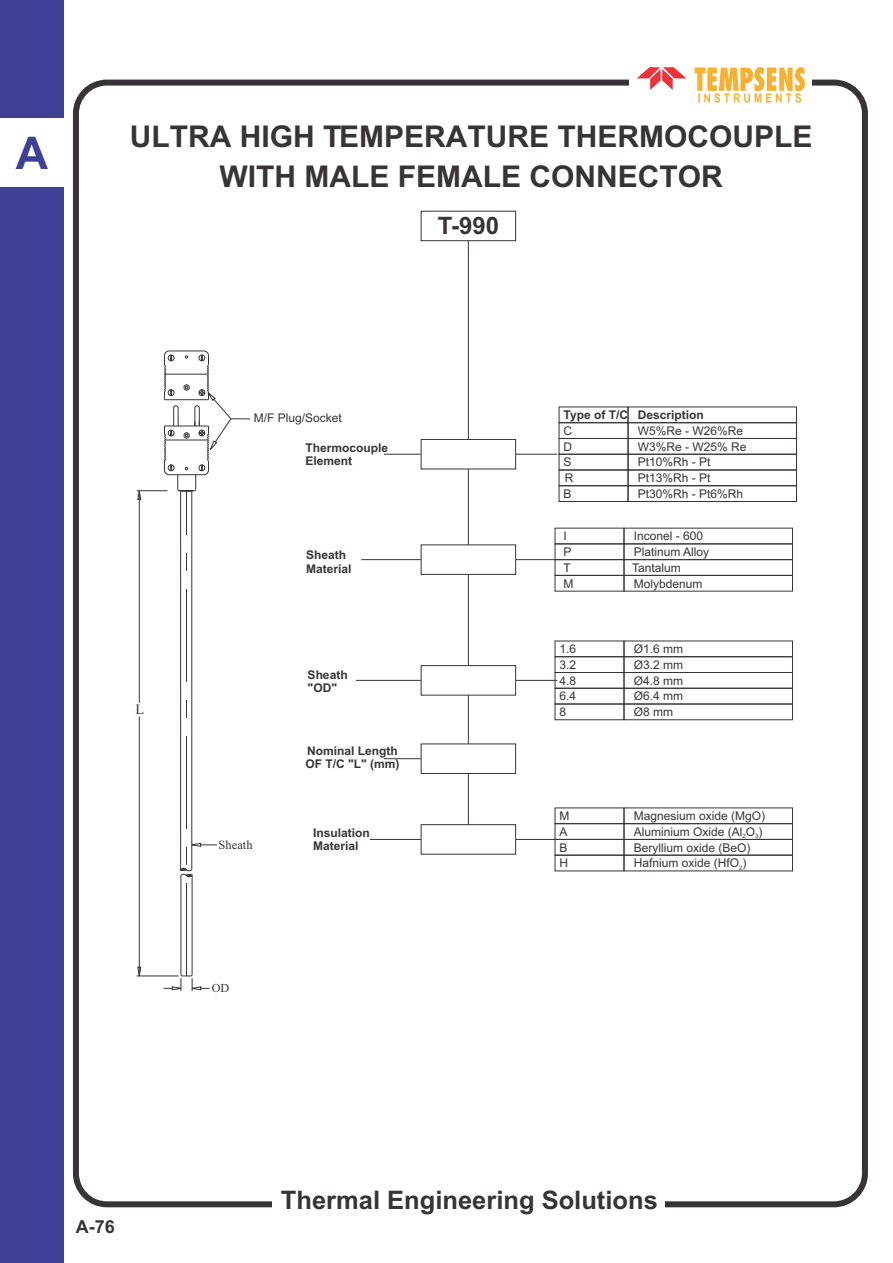
<style>
.page{position:relative;width:893px;height:1263px;background:#fff}
.page>*{position:absolute;margin:0;border:0;box-sizing:border-box;transform-origin:0 0}
.t1{font:700 45px "Arial";color:#3d4094}
.t2{font:700 30px/40.2px "Arial";color:#383336;text-align:center}
.t3{font:700 25.5px "Arial";color:#383336}
.t4{font:700 24px "Arial";color:#383336}
.t5{font:700 18px "Arial";color:#383336}
.t6{font:14.25px "Times New Roman";color:#383336}
.t7{font:12.45px "Times New Roman";color:#383336}
.t8{font:12.15px "Times New Roman";color:#383336}
.t9{font:12px "Arial";color:#383336}
.t10{font:700 12px/13.4px "Arial";color:#383336}
.t11{font:6px "Arial";color:#383336}
</style>
<div class="page">
<div style="left:0;top:0;width:64px;height:1263px;background:#3d4094"></div>
<div style="left:73px;top:80px;width:795px;height:1127px;border:6px solid #383336;border-radius:31px"></div>
<div style="left:630px;top:60px;width:182px;height:50px;background:#fff"></div>
<svg style="left:637px;top:67px;width:49px;height:23px"></svg>
<svg style="left:694px;top:67px;width:111px;height:36px"></svg>
<div style="left:272px;top:1187px;width:393px;height:30px;background:#fff"></div>
<div style="left:0;top:119px;width:64px;height:68px;background:#fff"></div>
<hr style="left:137px;top:490px;width:31px;height:1px;background:#383336">
<hr style="left:137px;top:975px;width:42px;height:1px;background:#383336">
<hr style="left:139px;top:491px;width:1px;height:212px;background:#383336">
<svg style="left:137px;top:490px;width:5px;height:10px"></svg>
<hr style="left:139px;top:717px;width:1px;height:259px;background:#383336">
<svg style="left:137px;top:966px;width:5px;height:11px"></svg>
<svg style="left:163px;top:350px;width:87px;height:641px"></svg>
<div style="left:559px;top:422px;width:69px;height:17px;border:1px solid #383336"></div>
<div style="left:628px;top:422px;width:169px;height:17px;border:1px solid #383336"></div>
<div style="left:559px;top:438px;width:69px;height:17px;border:1px solid #383336"></div>
<div style="left:628px;top:438px;width:169px;height:17px;border:1px solid #383336"></div>
<div style="left:559px;top:454px;width:69px;height:16px;border:1px solid #383336"></div>
<div style="left:628px;top:454px;width:169px;height:16px;border:1px solid #383336"></div>
<div style="left:559px;top:470px;width:69px;height:16px;border:1px solid #383336"></div>
<div style="left:628px;top:470px;width:169px;height:16px;border:1px solid #383336"></div>
<div style="left:559px;top:485px;width:69px;height:17px;border:1px solid #383336"></div>
<div style="left:628px;top:485px;width:169px;height:17px;border:1px solid #383336"></div>
<svg style="left:420px;top:210px;width:96px;height:31px"></svg>
<hr style="left:468px;top:241px;width:1px;height:591px;background:#383336">
<hr style="left:516px;top:454px;width:41px;height:1px;background:#383336">
<svg style="left:420px;top:439px;width:96px;height:31px"></svg>
<hr style="left:384px;top:454px;width:37px;height:1px;background:#383336">
<hr style="left:516px;top:559px;width:41px;height:1px;background:#383336">
<svg style="left:420px;top:544px;width:96px;height:31px"></svg>
<hr style="left:361px;top:559px;width:60px;height:1px;background:#383336">
<hr style="left:516px;top:680px;width:41px;height:1px;background:#383336">
<svg style="left:420px;top:665px;width:96px;height:31px"></svg>
<hr style="left:356px;top:680px;width:65px;height:1px;background:#383336">
<svg style="left:420px;top:743px;width:96px;height:31px"></svg>
<hr style="left:384px;top:758px;width:37px;height:1px;background:#383336">
<hr style="left:516px;top:839px;width:41px;height:1px;background:#383336">
<svg style="left:420px;top:824px;width:96px;height:31px"></svg>
<hr style="left:370px;top:839px;width:51px;height:1px;background:#383336">
<div style="left:555px;top:823px;width:69px;height:17px;border:1px solid #383336"></div>
<div style="left:624px;top:823px;width:169px;height:17px;border:1px solid #383336"></div>
<div style="left:555px;top:839px;width:69px;height:16px;border:1px solid #383336"></div>
<div style="left:624px;top:839px;width:169px;height:16px;border:1px solid #383336"></div>
<div style="left:555px;top:855px;width:69px;height:16px;border:1px solid #383336"></div>
<div style="left:624px;top:855px;width:169px;height:16px;border:1px solid #383336"></div>
<div style="left:555px;top:656px;width:69px;height:17px;border:1px solid #383336"></div>
<div style="left:624px;top:656px;width:169px;height:17px;border:1px solid #383336"></div>
<div style="left:555px;top:672px;width:69px;height:17px;border:1px solid #383336"></div>
<div style="left:624px;top:672px;width:169px;height:17px;border:1px solid #383336"></div>
<div style="left:555px;top:688px;width:69px;height:16px;border:1px solid #383336"></div>
<div style="left:624px;top:688px;width:169px;height:16px;border:1px solid #383336"></div>
<div style="left:555px;top:704px;width:69px;height:16px;border:1px solid #383336"></div>
<div style="left:624px;top:704px;width:169px;height:16px;border:1px solid #383336"></div>
<div style="left:555px;top:543px;width:69px;height:17px;border:1px solid #383336"></div>
<div style="left:624px;top:543px;width:169px;height:17px;border:1px solid #383336"></div>
<div style="left:555px;top:559px;width:69px;height:17px;border:1px solid #383336"></div>
<div style="left:624px;top:559px;width:169px;height:17px;border:1px solid #383336"></div>
<div style="left:555px;top:575px;width:69px;height:16px;border:1px solid #383336"></div>
<div style="left:624px;top:575px;width:169px;height:16px;border:1px solid #383336"></div>
<h1 class="t1" style="left:16px;top:136px;width:34px">A</h1>
<h2 class="t2" style="left:130px;top:119px;width:684px">ULTRA HIGH TEMPERATURE THERMOCOUPLE<br>WITH MALE FEMALE CONNECTOR</h2>
<h3 class="t4" style="left:438px;top:217px;width:63px">T-990</h3>
<p class="t9" style="left:254px;top:413px;width:90px">M/F Plug/Socket</p>
<p class="t10" style="left:564px;top:409px;width:142px">Type of T/C Description</p>
<p class="t9" style="left:564px;top:426px;width:10px">C</p>
<p class="t9" style="left:638px;top:426px;width:107px">W5%Re - W26%Re</p>
<p class="t9" style="left:564px;top:442px;width:10px">D</p>
<p class="t9" style="left:638px;top:442px;width:110px">W3%Re - W25% Re</p>
<p class="t9" style="left:564px;top:458px;width:10px">S</p>
<p class="t9" style="left:638px;top:458px;width:74px">Pt10%Rh - Pt</p>
<p class="t9" style="left:565px;top:473px;width:10px">R</p>
<p class="t9" style="left:638px;top:473px;width:74px">Pt13%Rh - Pt</p>
<p class="t9" style="left:564px;top:489px;width:10px">B</p>
<p class="t9" style="left:638px;top:489px;width:107px">Pt30%Rh - Pt6%Rh</p>
<p class="t10" style="left:305px;top:442px;width:84px">Thermocouple<br>Element</p>
<p class="t6" style="left:135px;top:704px;width:10px">L</p>
<p class="t7" style="left:219px;top:840px;width:35px">Sheath</p>
<p class="t8" style="left:212px;top:984px;width:19px">OD</p>
<p class="t10" style="left:306px;top:550px;width:47px">Sheath<br>Material</p>
<p class="t10" style="left:308px;top:669px;width:42px">Sheath "OD"</p>
<p class="t10" style="left:305px;top:745px;width:96px">Nominal Length<br>OF T/C "L" (mm)</p>
<p class="t10" style="left:313px;top:827px;width:58px">Insulation<br>Material</p>
<p class="t9" style="left:564px;top:532px;width:5px">I</p>
<p class="t9" style="left:634px;top:532px;width:71px">Inconel - 600</p>
<p class="t9" style="left:564px;top:547px;width:10px">P</p>
<p class="t9" style="left:634px;top:547px;width:77px">Platinum Alloy</p>
<p class="t9" style="left:564px;top:563px;width:9px">T</p>
<p class="t9" style="left:632px;top:563px;width:50px">Tantalum</p>
<p class="t9" style="left:564px;top:579px;width:11px">M</p>
<p class="t9" style="left:634px;top:579px;width:70px">Molybdenum</p>
<p class="t9" style="left:560px;top:644px;width:18px">1.6</p>
<p class="t9" style="left:634px;top:644px;width:51px">Ø1.6 mm</p>
<p class="t9" style="left:560px;top:660px;width:18px">3.2</p>
<p class="t9" style="left:634px;top:660px;width:51px">Ø3.2 mm</p>
<p class="t9" style="left:560px;top:676px;width:18px">4.8</p>
<p class="t9" style="left:634px;top:676px;width:51px">Ø4.8 mm</p>
<p class="t9" style="left:560px;top:692px;width:18px">6.4</p>
<p class="t9" style="left:634px;top:692px;width:51px">Ø6.4 mm</p>
<p class="t9" style="left:560px;top:707px;width:8px">8</p>
<p class="t9" style="left:634px;top:707px;width:41px">Ø8 mm</p>
<p class="t9" style="left:560px;top:811px;width:11px">M</p>
<p class="t9" style="left:634px;top:811px;width:133px">Magnesium oxide (MgO)</p>
<p class="t9" style="left:560px;top:827px;width:10px">A</p>
<p class="t9" style="left:634px;top:827px;width:130px">Aluminium Oxide (Al O )</p>
<p class="t11" style="left:742px;top:834px;width:5px">2</p>
<p class="t11" style="left:755px;top:834px;width:5px">3</p>
<p class="t9" style="left:560px;top:843px;width:10px">B</p>
<p class="t9" style="left:634px;top:843px;width:118px">Beryllium oxide (BeO)</p>
<p class="t9" style="left:560px;top:859px;width:10px">H</p>
<p class="t9" style="left:634px;top:859px;width:114px">Hafnium oxide (HfO )<sub>2</sub></p>
<h3 class="t5" style="left:76px;top:1220px;width:41px">A-76</h3>
<h3 class="t3" style="left:281px;top:1190px;width:378px">Thermal Engineering Solutions</h3>
</div>
